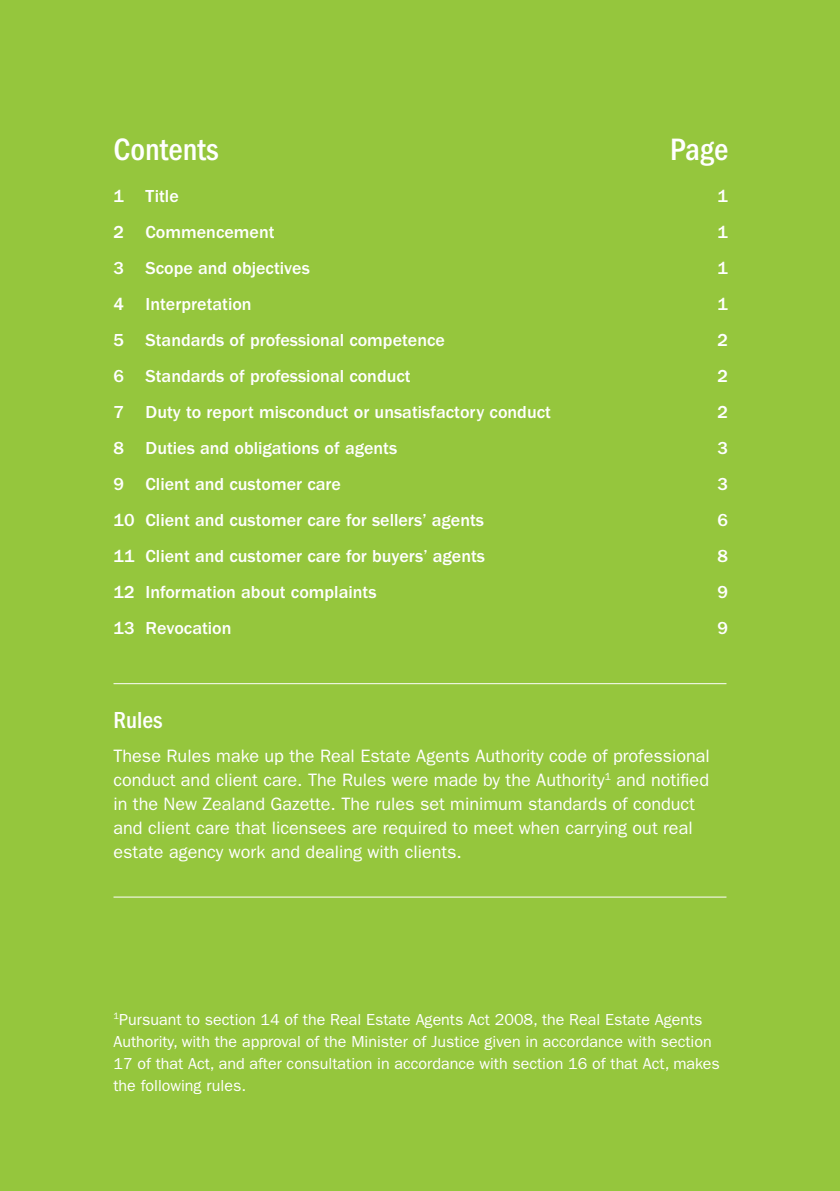
<style>
.page{position:relative;width:840px;height:1191px;background:#fff}
.page>*{position:absolute;margin:0;border:0;box-sizing:border-box;transform-origin:0 0}
.t1{font:500 condensed 32px "ITC Franklin Gothic Std";color:#fff}
.t2{font:500 condensed 24px "ITC Franklin Gothic Std";color:#fff}
.t3{font:500 18px "ITC Franklin Gothic Std";color:#fff}
.t4{font:18px/24px "ITC Franklin Gothic Std";color:#fff}
.t5{font:16px/22px "ITC Franklin Gothic Std";color:#fff}
</style>
<div class="page">
<div style="left:0;top:0;width:839px;height:1191px;background:#95c63d"></div>
<hr style="left:113px;top:683px;width:613px;height:1px;background:#fff">
<hr style="left:113px;top:896px;width:613px;height:1px;background:#fff">
<h1 class="t1" style="left:113px;top:131px;width:107px">Contents</h1>
<h1 class="t1" style="left:669px;top:131px;width:60px">Page</h1>
<p class="t3" style="left:113px;top:186px;width:67px">1 Title</p>
<p class="t3" style="left:717px;top:186px;width:12px">1</p>
<p class="t3" style="left:113px;top:222px;width:162px">2 Commencement</p>
<p class="t3" style="left:717px;top:222px;width:12px">1</p>
<p class="t3" style="left:113px;top:258px;width:198px">3 Scope and objectives</p>
<p class="t3" style="left:717px;top:258px;width:12px">1</p>
<p class="t3" style="left:113px;top:294px;width:140px">4 Interpretation</p>
<p class="t3" style="left:717px;top:294px;width:12px">1</p>
<p class="t3" style="left:113px;top:330px;width:333px">5 Standards of professional competence</p>
<p class="t3" style="left:717px;top:330px;width:12px">2</p>
<p class="t3" style="left:113px;top:366px;width:298px">6 Standards of professional conduct</p>
<p class="t3" style="left:717px;top:366px;width:12px">2</p>
<p class="t3" style="left:113px;top:402px;width:438px">7 Duty to report misconduct or unsatisfactory conduct</p>
<p class="t3" style="left:717px;top:402px;width:12px">2</p>
<p class="t3" style="left:113px;top:438px;width:285px">8 Duties and obligations of agents</p>
<p class="t3" style="left:717px;top:438px;width:12px">3</p>
<p class="t3" style="left:113px;top:474px;width:229px">9 Client and customer care</p>
<p class="t3" style="left:717px;top:474px;width:12px">3</p>
<p class="t3" style="left:113px;top:510px;width:372px">10 Client and customer care for sellers’ agents</p>
<p class="t3" style="left:717px;top:510px;width:12px">6</p>
<p class="t3" style="left:113px;top:546px;width:373px">11 Client and customer care for buyers’ agents</p>
<p class="t3" style="left:717px;top:546px;width:12px">8</p>
<p class="t3" style="left:113px;top:582px;width:264px">12 Information about complaints</p>
<p class="t3" style="left:717px;top:582px;width:12px">9</p>
<p class="t3" style="left:113px;top:618px;width:119px">13 Revocation</p>
<p class="t3" style="left:717px;top:618px;width:12px">9</p>
<h2 class="t2" style="left:113px;top:706px;width:51px">Rules</h2>
<p class="t4" style="left:113px;top:744px;width:597px">These Rules make up the Real Estate Agents Authority code of professional conduct and client care. The Rules were made by the Authority<sup>1</sup> and notified in the New Zealand Gazette. The rules set minimum standards of conduct and client care that licensees are required to meet when carrying out real estate agency work and dealing with clients.</p>
<p class="t5" style="left:113px;top:1008px;width:607px"><sup>1</sup>Pursuant to section 14 of the Real Estate Agents Act 2008, the Real Estate Agents Authority, with the approval of the Minister of Justice given in accordance with section 17 of that Act, and after consultation in accordance with section 16 of that Act, makes the following rules.</p>
</div>
